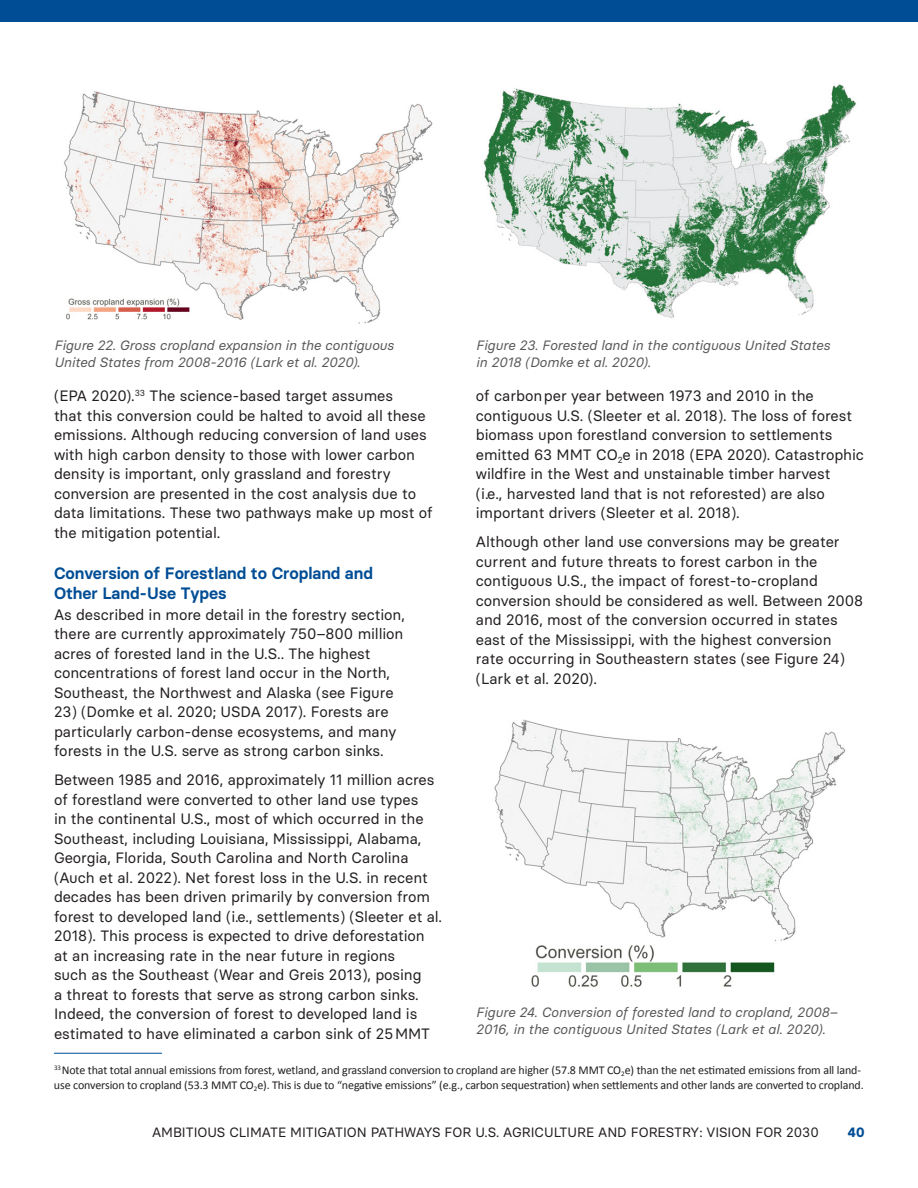
<style>
.page{position:relative;width:918px;height:1188px;background:#fff}
.page>*{position:absolute;margin:0;border:0;box-sizing:border-box;transform-origin:0 0}
.t1{font:600 16.5px/19.5px "Basier Circle";letter-spacing:-.005em;color:#014d95}
.t2{font:15px/19.5px "Basier Circle";letter-spacing:-.005em;color:#231f20}
.t3{font:italic 13.5px/16.5px "Basier Circle";letter-spacing:-.005em;color:#57585a}
.t4{font:13.5px "Basier Circle";letter-spacing:-.005em;color:#231f20}
.t5{font:700 13.5px "Basier Circle";color:#014d95}
.t6{font:12px/15px "Calibri";letter-spacing:-.01em;color:#231f20}
</style>
<div class="page">
<div style="left:0;top:0;width:918px;height:21px;background:#014d95"></div>
<hr style="left:54px;top:1053px;width:108px;height:1px;background:#014d95">
<img style="left:483px;top:84px;width:373px;height:235px">
<img style="left:64px;top:91px;width:369px;height:233px">
<img style="left:494px;top:719px;width:352px;height:268px">
<p class="t3" style="left:54px;top:337px;width:341px">Figure 22. Gross cropland expansion in the contiguous<br>United States from 2008-2016 (Lark et al. 2020).</p>
<p class="t3" style="left:476px;top:337px;width:356px">Figure 23. Forested land in the contiguous United States in 2018 (Domke et al. 2020).</p>
<p class="t2" style="left:54px;top:386px;width:380px">(EPA 2020).<sup>33</sup> The science-based target assumes<br>that this conversion could be halted to avoid all these emissions. Although reducing conversion of land uses with high carbon density to those with lower carbon density is important, only grassland and forestry conversion are presented in the cost analysis due to data limitations. These two pathways make up most of the mitigation potential.</p>
<p class="t1" style="left:54px;top:563px;width:320px">Conversion of Forestland to Cropland and<br>Other Land-Use Types</p>
<p class="t2" style="left:54px;top:604px;width:352px">As described in more detail in the forestry section, there are currently approximately 750–800 million acres of forested land in the U.S.. The highest concentrations of forest land occur in the North, Southeast, the Northwest and Alaska (see Figure</p>
<p class="t2" style="left:54px;top:702px;width:344px">23) (Domke et al. 2020; USDA 2017). Forests are particularly carbon-dense ecosystems, and many forests in the U.S. serve as strong carbon sinks.</p>
<p class="t2" style="left:54px;top:770px;width:390px">Between 1985 and 2016, approximately 11 million acres of forestland were converted to other land use types<br>in the continental U.S., most of which occurred in the Southeast, including Louisiana, Mississippi, Alabama, Georgia, Florida, South Carolina and North Carolina (Auch et al. 2022). Net forest loss in the U.S. in recent decades has been driven primarily by conversion from forest to developed land (i.e., settlements) (Sleeter et al.<br>2018). This process is expected to drive deforestation at an increasing rate in the near future in regions<br>such as the Southeast (Wear and Greis 2013), posing<br>a threat to forests that serve as strong carbon sinks.<br>Indeed, the conversion of forest to developed land is estimated to have eliminated a carbon sink of 25MMT</p>
<p class="t6" style="left:54px;top:1062px;width:811px"><sup>33</sup>Note that total annual emissions from forest, wetland, and grassland conversion to cropland are higher (57.8 MMT CO<sub>2</sub>e) than the net estimated emissions from all land&shy;use conversion to cropland (53.3 MMT CO<sub>2</sub>e). This is due to “negative emissions” (e.g., carbon sequestration) when settlements and other lands are converted to cropland.</p>
<p class="t2" style="left:476px;top:386px;width:390px">of carbonper year between 1973 and 2010 in the contiguous U.S. (Sleeter et al. 2018). The loss of forest biomass upon forestland conversion to settlements emitted 63 MMT CO<sub>2</sub>e in 2018 (EPA 2020). Catastrophic wildfire in the West and unstainable timber harvest<br>(i.e., harvested land that is not reforested) are also important drivers (Sleeter et al. 2018).</p>
<p class="t2" style="left:476px;top:532px;width:389px">Although other land use conversions may be greater current and future threats to forest carbon in the contiguous U.S., the impact of forest-to-cropland conversion should be considered as well. Between 2008 and 2016, most of the conversion occurred in states east of the Mississippi, with the highest conversion<br>rate occurring in Southeastern states (see Figure 24) (Lark et al. 2020).</p>
<p class="t3" style="left:476px;top:1004px;width:363px">Figure 24. Conversion of forested land to cropland, 2008–<br>2016, in the contiguous United States (Lark et al. 2020).</p>
<p class="t4" style="left:152px;top:1124px;width:668px">AMBITIOUS CLIMATE MITIGATION PATHWAYS FOR U.S. AGRICULTURE AND FORESTRY: VISION FOR 2030</p>
<p class="t5" style="left:848px;top:1124px;width:18px">40</p>
</div>
